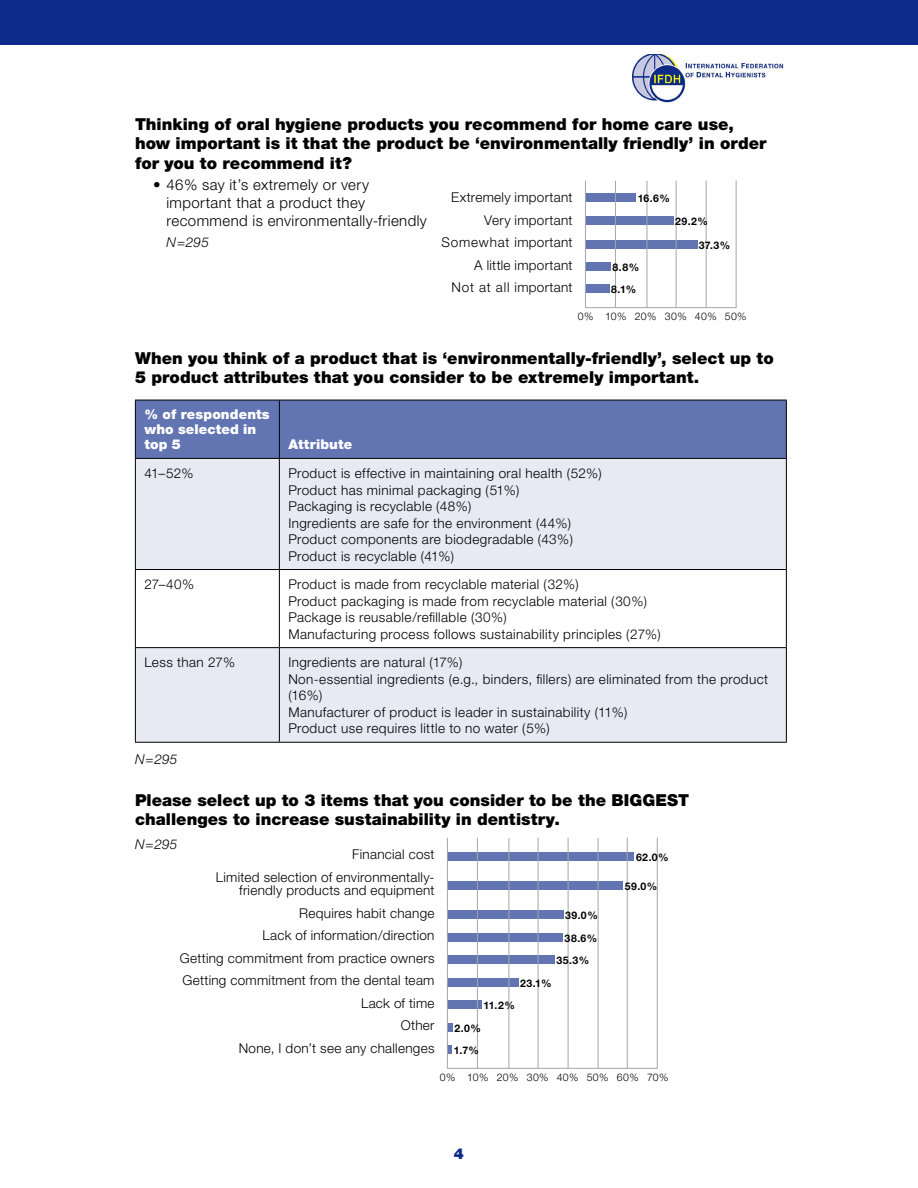
<style>
.page{position:relative;width:918px;height:1188px;background:#fff}
.page>*{position:absolute;margin:0;border:0;box-sizing:border-box;transform-origin:0 0}
.t1{font:900 16.5px/19.5px "Helvetica Neue";color:#000}
.t2{font:300 15px/18px "Helvetica Neue";letter-spacing:.025em;color:#000}
.t3{font:900 15px "Helvetica Neue";color:#0e2b89}
.t4{font:300 13.5px/16.5px "Helvetica Neue";letter-spacing:.025em;color:#000}
.t5{font:900 13.5px/15px "Helvetica Neue";letter-spacing:.01em;color:#fff}
.t6{font:italic 300 13.5px "Helvetica Neue";letter-spacing:.015em;color:#000}
.t7{font:700 10.5px/22px "Helvetica Neue";letter-spacing:.045em;color:#000}
.t8{font:300 10.5px "Helvetica Neue";letter-spacing:.02em;color:#000}
</style>
<div class="page">
<div style="left:0;top:0;width:918px;height:45px;background:#0e2b89"></div>
<img style="left:632px;top:54px;width:152px;height:48px">
<div style="left:136px;top:401px;width:650px;height:57px;background:#6275b2"></div>
<svg style="left:136px;top:459px;width:650px;height:283px;fill:#e7eaf3"></svg>
<hr style="left:135px;top:400px;width:144px;height:1px;background:#000">
<hr style="left:135px;top:400px;width:1px;height:58px;background:#000">
<hr style="left:279px;top:400px;width:508px;height:1px;background:#000">
<hr style="left:279px;top:400px;width:1px;height:58px;background:#000">
<hr style="left:786px;top:400px;width:1px;height:58px;background:#000">
<hr style="left:135px;top:458px;width:144px;height:1px;background:#000">
<hr style="left:279px;top:458px;width:508px;height:1px;background:#000">
<hr style="left:135px;top:459px;width:1px;height:110px;background:#000">
<hr style="left:279px;top:459px;width:1px;height:110px;background:#000">
<hr style="left:786px;top:459px;width:1px;height:110px;background:#000">
<hr style="left:135px;top:569px;width:144px;height:1px;background:#000">
<hr style="left:135px;top:570px;width:1px;height:77px;background:#000">
<hr style="left:279px;top:569px;width:508px;height:1px;background:#000">
<hr style="left:279px;top:570px;width:1px;height:77px;background:#000">
<hr style="left:786px;top:570px;width:1px;height:77px;background:#000">
<hr style="left:135px;top:647px;width:144px;height:1px;background:#000">
<hr style="left:135px;top:648px;width:1px;height:94px;background:#000">
<hr style="left:279px;top:647px;width:508px;height:1px;background:#000">
<hr style="left:279px;top:648px;width:1px;height:94px;background:#000">
<hr style="left:786px;top:648px;width:1px;height:94px;background:#000">
<hr style="left:135px;top:742px;width:144px;height:1px;background:#000">
<hr style="left:279px;top:742px;width:508px;height:1px;background:#000">
<div style="left:585px;top:193px;width:51px;height:9px;background:#6275b2"></div>
<div style="left:586px;top:216px;width:88px;height:9px;background:#6275b2"></div>
<div style="left:585px;top:240px;width:112px;height:9px;background:#6275b2"></div>
<div style="left:585px;top:262px;width:26px;height:9px;background:#6275b2"></div>
<div style="left:585px;top:284px;width:24px;height:9px;background:#6275b2"></div>
<hr style="left:615px;top:181px;width:1px;height:127px;background:#a6a6a6">
<hr style="left:585px;top:181px;width:1px;height:127px;background:#a6a6a6">
<hr style="left:647px;top:181px;width:1px;height:127px;background:#a6a6a6">
<hr style="left:706px;top:181px;width:1px;height:127px;background:#a6a6a6">
<hr style="left:676px;top:181px;width:1px;height:127px;background:#a6a6a6">
<hr style="left:736px;top:181px;width:1px;height:127px;background:#a6a6a6">
<hr style="left:585px;top:307px;width:151px;height:1px;background:#a6a6a6">
<div style="left:447px;top:852px;width:187px;height:9px;background:#6275b2"></div>
<div style="left:447px;top:881px;width:176px;height:9px;background:#6275b2"></div>
<div style="left:447px;top:910px;width:117px;height:9px;background:#6275b2"></div>
<div style="left:447px;top:933px;width:116px;height:9px;background:#6275b2"></div>
<div style="left:447px;top:955px;width:108px;height:9px;background:#6275b2"></div>
<div style="left:447px;top:978px;width:72px;height:9px;background:#6275b2"></div>
<div style="left:447px;top:1000px;width:35px;height:9px;background:#6275b2"></div>
<div style="left:447px;top:1023px;width:6px;height:9px;background:#6275b2"></div>
<div style="left:447px;top:1045px;width:5px;height:9px;background:#6275b2"></div>
<hr style="left:477px;top:838px;width:1px;height:230px;background:#a6a6a6">
<hr style="left:447px;top:838px;width:1px;height:230px;background:#a6a6a6">
<hr style="left:509px;top:838px;width:1px;height:231px;background:#a6a6a6">
<hr style="left:568px;top:838px;width:1px;height:230px;background:#a6a6a6">
<hr style="left:538px;top:838px;width:1px;height:230px;background:#a6a6a6">
<hr style="left:598px;top:838px;width:1px;height:230px;background:#a6a6a6">
<hr style="left:447px;top:1068px;width:211px;height:1px;background:#a6a6a6">
<hr style="left:657px;top:838px;width:1px;height:230px;background:#a6a6a6">
<hr style="left:627px;top:838px;width:1px;height:230px;background:#a6a6a6">
<p class="t1" style="left:135px;top:114px;width:633px">Thinking of oral hygiene products you recommend for home care use, how important is it that the product be ‘environmentally friendly’ in order for you to recommend it?</p>
<p class="t2" style="left:166px;top:175px;width:262px;text-indent:-14px">• 46% say it’s extremely or very important that a product they recommend is environmentally-friendly</p>
<p class="t6" style="left:166px;top:234px;width:44px">N=295</p>
<p class="t4" style="left:442px;top:186px;width:133px;line-height:22.5px;text-align:right">Extremely important<br>Very important<br>Somewhat important<br>A little important<br>Not at all important</p>
<p class="t7" style="left:638px;top:187px;width:34px">16.6%</p>
<p class="t7" style="left:675px;top:210px;width:34px">29.2%</p>
<p class="t7" style="left:699px;top:234px;width:33px">37.3%</p>
<p class="t7" style="left:611px;top:256px;width:29px">8.8%<br>8.1%</p>
<p class="t8" style="left:578px;top:310px;width:170px">0% 10% 20% 30% 40% 50%</p>
<p class="t1" style="left:135px;top:348px;width:640px">When you think of a product that is ‘environmentally-friendly’, select up to<br>5 product attributes that you consider to be extremely important.</p>
<p class="t5" style="left:144px;top:407px;width:127px">% of respondents who selected in top 5</p>
<p class="t5" style="left:288px;top:437px;width:65px">Attribute</p>
<p class="t4" style="left:144px;top:465px;width:51px">41–52%</p>
<p class="t4" style="left:288px;top:465px;width:315px">Product is effective in maintaining oral health (52%)<br>Product has minimal packaging (51%)<br>Packaging is recyclable (48%)<br>Ingredients are safe for the environment (44%)<br>Product components are biodegradable (43%)<br>Product is recyclable (41%)</p>
<p class="t4" style="left:144px;top:576px;width:51px">27–40%</p>
<p class="t4" style="left:288px;top:576px;width:374px">Product is made from recyclable material (32%)<br>Product packaging is made from recyclable material (30%)<br>Package is reusable/refillable (30%)<br>Manufacturing process follows sustainability principles (27%)</p>
<p class="t4" style="left:144px;top:654px;width:92px">Less than 27%</p>
<p class="t4" style="left:288px;top:654px;width:481px">Ingredients are natural (17%)<br>Non-essential ingredients (e.g., binders, fillers) are eliminated from the product (16%)<br>Manufacturer of product is leader in sustainability (11%)<br>Product use requires little to no water (5%)</p>
<p class="t6" style="left:135px;top:751px;width:44px">N=295</p>
<p class="t1" style="left:135px;top:790px;width:556px">Please select up to 3 items that you consider to be the BIGGEST challenges to increase sustainability in dentistry.</p>
<p class="t6" style="left:135px;top:836px;width:44px">N=295</p>
<p class="t4" style="left:216px;top:843px;width:220px;line-height:22.5px;text-align:right">Financial cost<br>Limited selection of environmentally-</p>
<p class="t4" style="left:180px;top:879px;width:256px;line-height:22.5px;text-align:right">friendly products and equipment<br>Requires habit change<br>Lack of information/direction<br>Getting commitment from practice owners<br>Getting commitment from the dental team<br>Lack of time<br>Other<br>None, I don’t see any challenges</p>
<p class="t7" style="left:636px;top:846px;width:34px">62.0%</p>
<p class="t7" style="left:625px;top:875px;width:34px">59.0%</p>
<p class="t7" style="left:565px;top:904px;width:34px">39.0%</p>
<p class="t7" style="left:565px;top:927px;width:34px">38.6%</p>
<p class="t7" style="left:556px;top:949px;width:34px">35.3%</p>
<p class="t7" style="left:520px;top:972px;width:33px">23.1%</p>
<p class="t7" style="left:483px;top:994px;width:33px">11.2%</p>
<p class="t7" style="left:454px;top:1017px;width:29px;line-height:22.5px">2.0%<br>1.7%</p>
<p class="t8" style="left:440px;top:1071px;width:230px">0% 10% 20% 30% 40% 50% 60% 70%</p>
<p class="t3" style="left:454px;top:1145px;width:12px">4</p>
</div>
